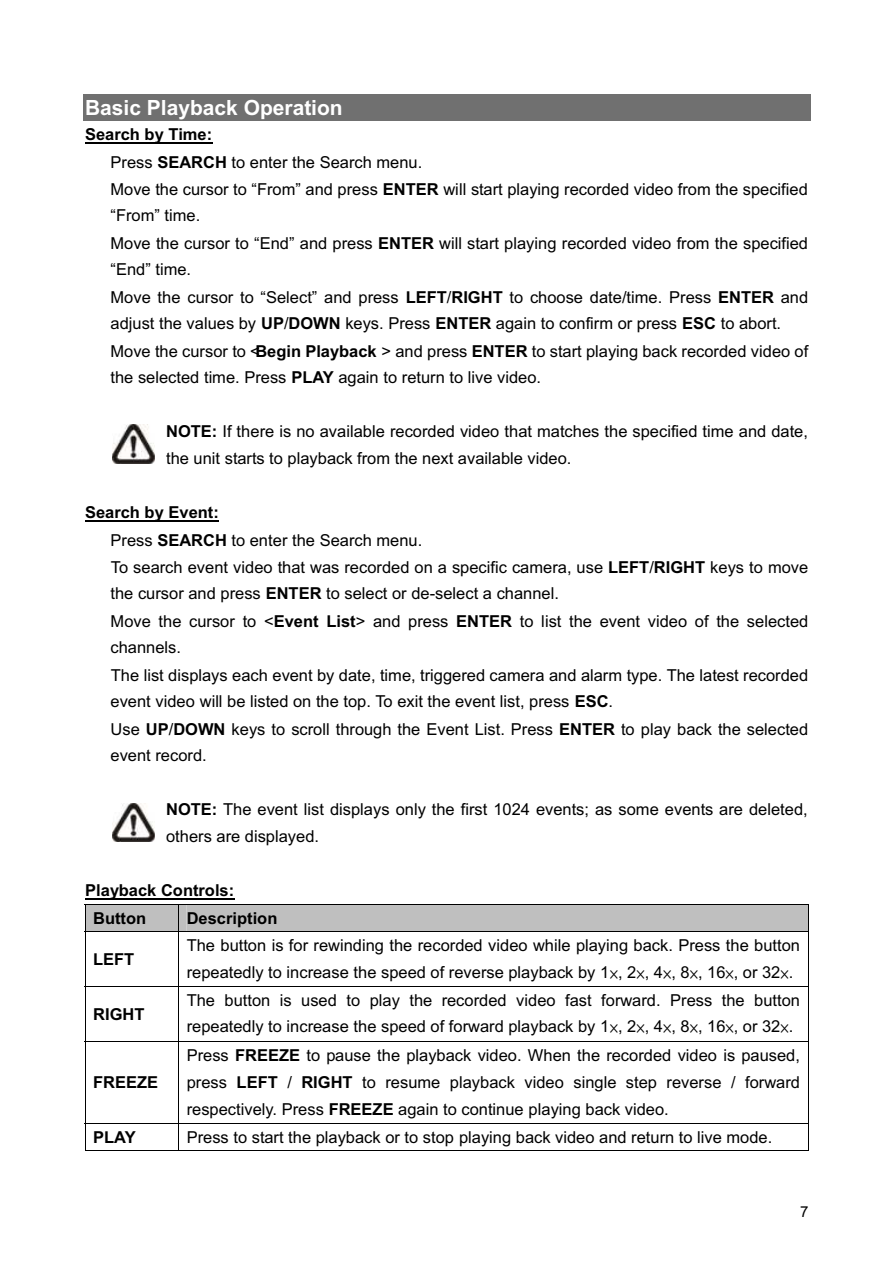
<style>
.page{position:relative;width:893px;height:1263px;background:#fff}
.page>*{position:absolute;margin:0;border:0;box-sizing:border-box;transform-origin:0 0}
.t1{font:700 21px "Arial";color:#fff}
.t2{font:16.5px/27px "Arial";color:#000}
.t3{font:700 16.5px/27.8px "Arial";color:#000}
.t4{font:15px "Arial";color:#000}
.s1{font-weight:700}
.s2{font-family:"P Ming Li U"}
</style>
<div class="page">
<div style="left:83px;top:94px;width:727px;height:27px;background:#707070"></div>
<hr style="left:85px;top:142px;width:127px;height:2px;background:#000">
<hr style="left:85px;top:520px;width:134px;height:2px;background:#000">
<hr style="left:85px;top:898px;width:149px;height:2px;background:#000">
<div style="left:85px;top:904px;width:724px;height:27px;background:#bfbfbf"></div>
<hr style="left:85px;top:931px;width:723px;height:1px;background:#000">
<hr style="left:85px;top:932px;width:1px;height:54px;background:#000">
<hr style="left:178px;top:932px;width:1px;height:54px;background:#000">
<hr style="left:808px;top:932px;width:1px;height:54px;background:#000">
<hr style="left:85px;top:986px;width:723px;height:1px;background:#000">
<hr style="left:85px;top:987px;width:1px;height:54px;background:#000">
<hr style="left:178px;top:987px;width:1px;height:54px;background:#000">
<hr style="left:808px;top:987px;width:1px;height:54px;background:#000">
<hr style="left:85px;top:1041px;width:723px;height:1px;background:#000">
<hr style="left:85px;top:1042px;width:1px;height:81px;background:#000">
<hr style="left:178px;top:1042px;width:1px;height:81px;background:#000">
<hr style="left:808px;top:1042px;width:1px;height:81px;background:#000">
<hr style="left:85px;top:1123px;width:723px;height:1px;background:#000">
<svg style="left:85px;top:1124px;width:1px;height:26px"></svg>
<hr style="left:85px;top:1150px;width:93px;height:1px;background:#000">
<svg style="left:178px;top:1124px;width:1px;height:27px"></svg>
<hr style="left:179px;top:1150px;width:629px;height:1px;background:#000">
<svg style="left:808px;top:1123px;width:1px;height:28px"></svg>
<img style="left:112px;top:803px;width:43px;height:38px">
<img style="left:112px;top:425px;width:43px;height:39px">
<p class="t1" style="left:85px;top:100px;width:259px">Basic Playback Operation</p>
<p class="t2" style="left:110px;top:123px;width:699px;text-indent:-25px"><span class="s1">Search by Time:<br></span>Press <span class="s1">SEARCH</span> to enter the Search menu.<br>Move the cursor to “From” and press <span class="s1">ENTER</span> will start playing recorded video from the specified “From” time.<br>Move the cursor to “End” and press <span class="s1">ENTER</span> will start playing recorded video from the specified “End” time.<br>Move the cursor to “Select” and press <span class="s1">LEFT</span>/<span class="s1">RIGHT</span> to choose date/time. Press <span class="s1">ENTER</span> and adjust the values by <span class="s1">UP</span>/<span class="s1">DOWN</span> keys. Press <span class="s1">ENTER</span> again to confirm or press <span class="s1">ESC</span> to abort.<br>Move the cursor to &lt;<span class="s1">Begin Playback</span> &gt; and press <span class="s1">ENTER</span> to start playing back recorded video of the selected time. Press <span class="s1">PLAY</span> again to return to live video.</p>
<p class="t2" style="left:166px;top:420px;width:643px"><span class="s1">NOTE:</span> If there is no available recorded video that matches the specified time and date, the unit starts to playback from the next available video.</p>
<p class="t2" style="left:111px;top:501px;width:699px;text-indent:-25px"><span class="s1">Search by Event:<br></span>Press <span class="s1">SEARCH</span> to enter the Search menu.<br>To search event video that was recorded on a specific camera, use <span class="s1">LEFT</span>/<span class="s1">RIGHT</span> keys to move the cursor and press <span class="s1">ENTER</span> to select or de-select a channel.<br>Move the cursor to &lt;<span class="s1">Event List</span>&gt; and press <span class="s1">ENTER</span> to list the event video of the selected channels.<br>The list displays each event by date, time, triggered camera and alarm type. The latest recorded event video will be listed on the top. To exit the event list, press <span class="s1">ESC</span>.<br>Use <span class="s1">UP</span>/<span class="s1">DOWN</span> keys to scroll through the Event List. Press <span class="s1">ENTER</span> to play back the selected event record.</p>
<p class="t2" style="left:166px;top:798px;width:643px"><span class="s1">NOTE:</span> The event list displays only the first 1024 events; as some events are deleted, others are displayed.</p>
<p class="t3" style="left:93px;top:878px;width:142px;text-indent:-8px">Playback Controls:<br>Button</p>
<p class="t3" style="left:187px;top:906px;width:92px">Description</p>
<p class="t3" style="left:93px;top:947px;width:43px">LEFT</p>
<p class="t3" style="left:93px;top:1002px;width:53px">RIGHT</p>
<p class="t3" style="left:93px;top:1070px;width:66px">FREEZE</p>
<p class="t2" style="left:187px;top:934px;width:614px;line-height:26.2px">The button is for rewinding the recorded video while playing back. Press the button repeatedly to increase the speed of reverse playback by 1<span class="s2">×</span>, 2<span class="s2">×</span>, 4<span class="s2">×</span>, 8<span class="s2">×</span>, 16<span class="s2">×</span>, or 32<span class="s2">×</span>.</p>
<p class="t2" style="left:187px;top:989px;width:614px;line-height:26.2px">The button is used to play the recorded video fast forward. Press the button repeatedly to increase the speed of forward playback by 1<span class="s2">×</span>, 2<span class="s2">×</span>, 4<span class="s2">×</span>, 8<span class="s2">×</span>, 16<span class="s2">×</span>, or 32<span class="s2">×</span>.</p>
<p class="t2" style="left:187px;top:1044px;width:614px;text-align:justify">Press <span class="s1">FREEZE</span> to pause the playback video. When the recorded video is paused, press <span class="s1">LEFT</span> / <span class="s1">RIGHT</span> to resume playback video single step reverse / forward respectively. Press <span class="s1">FREEZE</span> again to continue playing back video.</p>
<p class="t3" style="left:93px;top:1125px;width:44px">PLAY</p>
<p class="t2" style="left:187px;top:1125px;width:587px">Press to start the playback or to stop playing back video and return to live mode.</p>
<p class="t4" style="left:800px;top:1206px;width:10px">7</p>
</div>
